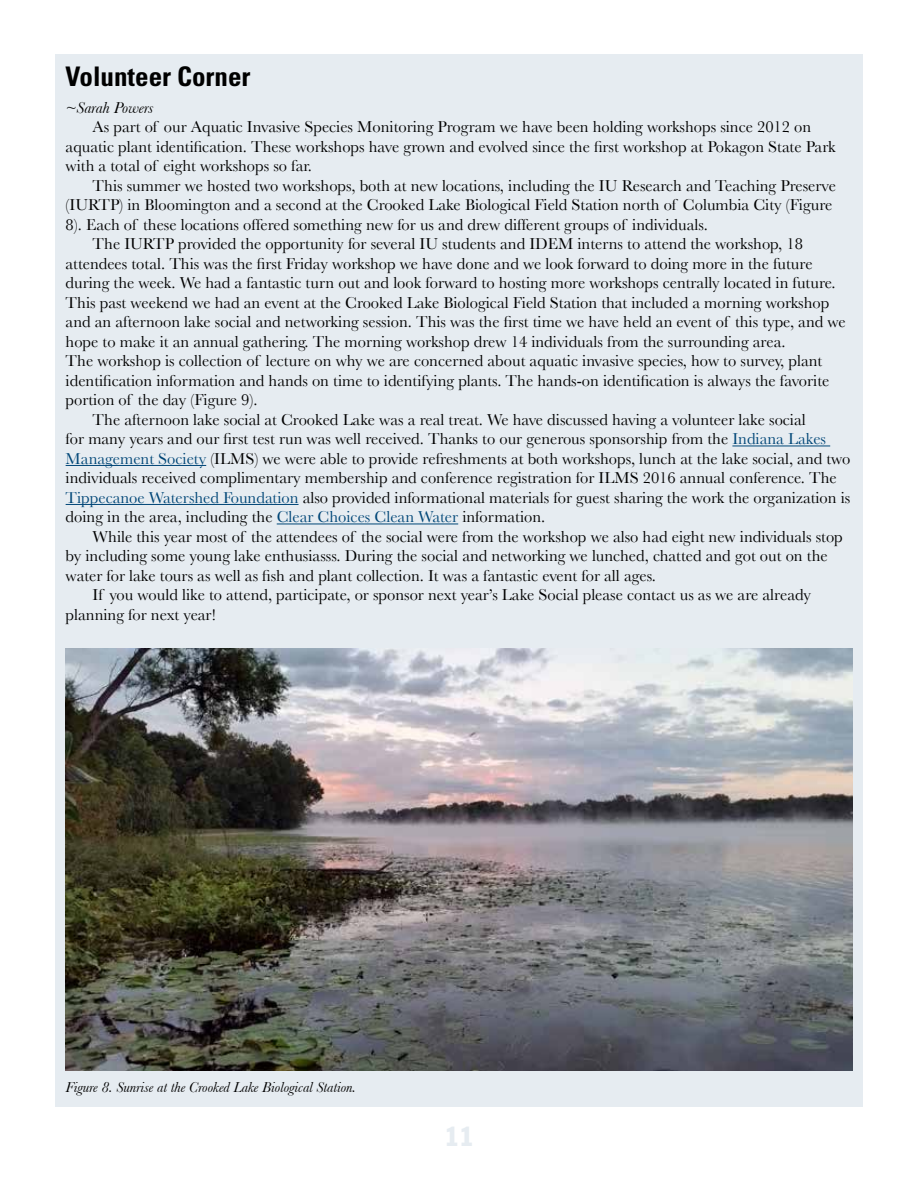
<style>
.page{position:relative;width:918px;height:1188px;background:#fff}
.page>*{position:absolute;margin:0;border:0;box-sizing:border-box;transform-origin:0 0}
.t1{font:700 condensed 27px "Univers";color:#000}
.t2{font:27px "Jack Condensed";color:#e6ecf1}
.t3{font:16.5px/19.5px "Baskerville";color:#000}
.t4{font:italic 16.5px "Baskerville";color:#000}
.t5{font:italic 15px "Baskerville";color:#000}
.s1{color:#004677}
</style>
<div class="page">
<div style="left:55px;top:54px;width:808px;height:1053px;background:#e6ecf1"></div>
<hr style="left:732px;top:446px;width:98px;height:1px;background:#004677">
<hr style="left:66px;top:465px;width:140px;height:1px;background:#004677">
<hr style="left:66px;top:504px;width:233px;height:1px;background:#004677">
<hr style="left:277px;top:524px;width:181px;height:1px;background:#004677">
<img style="left:66px;top:648px;width:786px;height:422px">
<h1 class="t1" style="left:66px;top:60px;width:187px">Volunteer Corner</h1>
<p class="t4" style="left:66px;top:98px;width:89px">~Sarah Powers</p>
<p class="t3" style="left:66px;top:117px;width:771px;text-indent:27px">As part of our Aquatic Invasive Species Monitoring Program we have been holding workshops since 2012 on aquatic plant identification. These workshops have grown and evolved since the first workshop at Pokagon State Park with a total of eight workshops so far.</p>
<p class="t3" style="left:93px;top:176px;width:745px">This summer we hosted two workshops, both at new locations, including the IU Research and Teaching Preserve</p>
<p class="t3" style="left:66px;top:195px;width:768px">(IURTP) in Bloomington and a second at the Crooked Lake Biological Field Station north of Columbia City (Figure</p>
<p class="t3" style="left:66px;top:215px;width:644px">8). Each of these locations offered something new for us and drew different groups of individuals.</p>
<p class="t3" style="left:93px;top:234px;width:712px">The IURTP provided the opportunity for several IU students and IDEM interns to attend the workshop, 18</p>
<p class="t3" style="left:66px;top:254px;width:748px">attendees total. This was the first Friday workshop we have done and we look forward to doing more in the future</p>
<p class="t3" style="left:66px;top:273px;width:772px">during the week. We had a fantastic turn out and look forward to hosting more workshops centrally located in future.</p>
<p class="t3" style="left:66px;top:293px;width:765px">This past weekend we had an event at the Crooked Lake Biological Field Station that included a morning workshop</p>
<p class="t3" style="left:66px;top:312px;width:782px">and an afternoon lake social and networking session. This was the first time we have held an event of this type, and we</p>
<p class="t3" style="left:66px;top:332px;width:721px">hope to make it an annual gathering. The morning workshop drew 14 individuals from the surrounding area.</p>
<p class="t3" style="left:66px;top:351px;width:758px">The workshop is collection of lecture on why we are concerned about aquatic invasive species, how to survey, plant</p>
<p class="t3" style="left:66px;top:371px;width:765px">identification information and hands on time to identifying plants. The hands-on identification is always the favorite</p>
<p class="t3" style="left:66px;top:390px;width:194px">portion of the day (Figure 9).</p>
<p class="t3" style="left:93px;top:410px;width:715px">The afternoon lake social at Crooked Lake was a real treat. We have discussed having a volunteer lake social</p>
<p class="t3" style="left:66px;top:429px;width:762px">for many years and our first test run was well received. Thanks to our generous sponsorship from the <span class="s1">Indiana Lakes</span></p>
<p class="t3" style="left:66px;top:449px;width:786px"><span class="s1">Management Society</span> (ILMS) we were able to provide refreshments at both workshops, lunch at the lake social, and two</p>
<p class="t3" style="left:66px;top:468px;width:773px">individuals received complimentary membership and conference registration for ILMS 2016 annual conference. The</p>
<p class="t3" style="left:66px;top:488px;width:786px"><span class="s1">Tippecanoe Watershed Foundation</span> also provided informational materials for guest sharing the work the organization is</p>
<p class="t3" style="left:66px;top:507px;width:481px">doing in the area, including the <span class="s1">Clear Choices Clean Water</span> information.</p>
<p class="t3" style="left:93px;top:527px;width:752px">While this year most of the attendees of the social were from the workshop we also had eight new individuals stop</p>
<p class="t3" style="left:66px;top:546px;width:764px">by including some young lake enthusiasss. During the social and networking we lunched, chatted and got out on the</p>
<p class="t3" style="left:66px;top:566px;width:592px">water for lake tours as well as fish and plant collection. It was a fantastic event for all ages.</p>
<p class="t3" style="left:93px;top:585px;width:720px">If you would like to attend, participate, or sponsor next year’s Lake Social please contact us as we are already</p>
<p class="t3" style="left:66px;top:605px;width:152px">planning for next year!</p>
<p class="t5" style="left:66px;top:1078px;width:292px">Figure 8. Sunrise at the Crooked Lake Biological Station.</p>
<h1 class="t2" style="left:445px;top:1120px;width:30px">11</h1>
</div>
